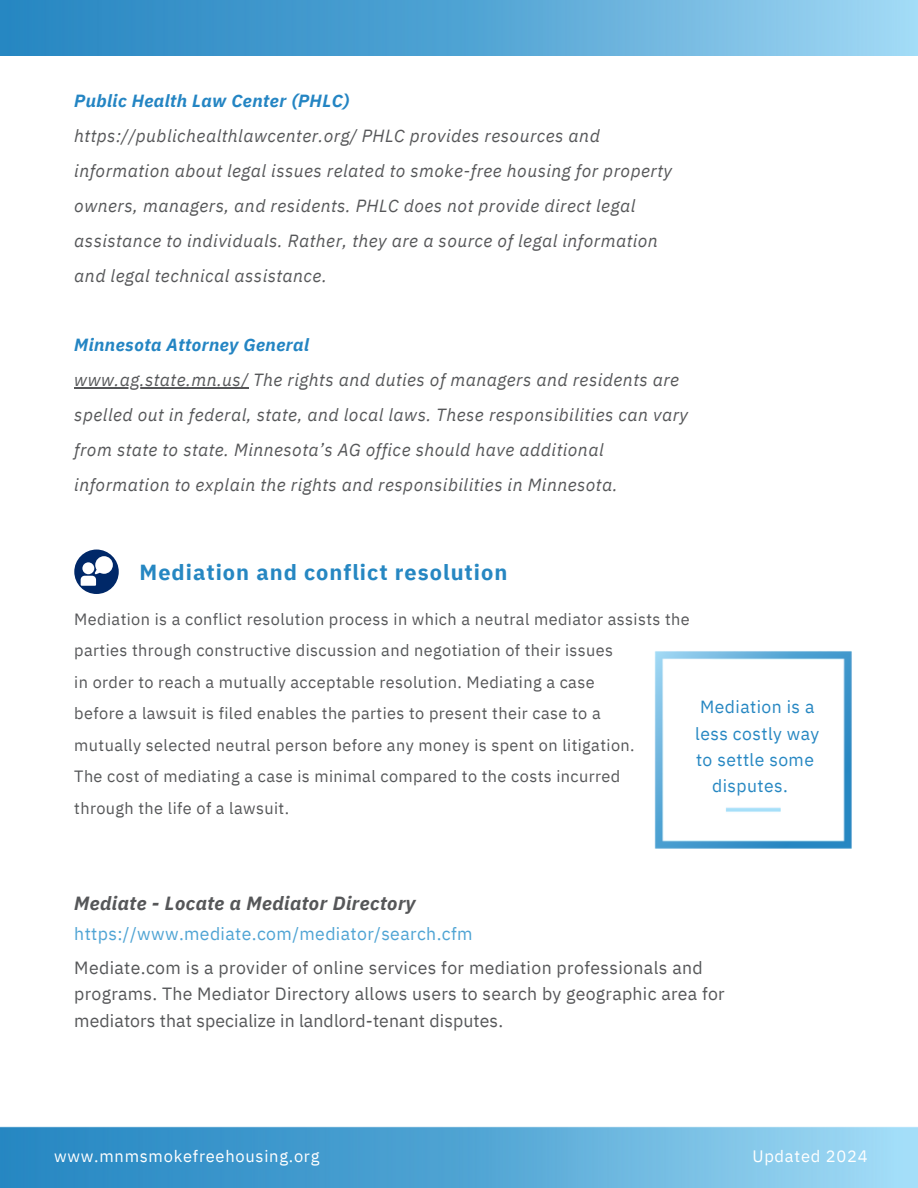
<style>
.page{position:relative;width:918px;height:1188px;background:#fff}
.page>*{position:absolute;margin:0;border:0;box-sizing:border-box;transform-origin:0 0}
.t1{font:700 21.75px "IBM Plex Sans";letter-spacing:.045em;color:#2687c2}
.t2{font:italic 700 19.05px "IBM Plex Sans";letter-spacing:.025em;color:#565759}
.t3{font:17.7px/33.6px "IBM Plex Sans";letter-spacing:.015em;color:#565759}
.t4{font:italic 17.55px/34.8px "IBM Plex Sans";letter-spacing:.025em;color:#565759}
.t5{font:italic 700 17.55px "IBM Plex Sans";letter-spacing:.025em;color:#2485c3}
.t6{font:17.55px/26.4px "IBM Plex Sans";letter-spacing:.025em;color:#2687c2}
.t7{font:16.5px "IBM Plex Sans";letter-spacing:.045em;color:#fff}
.t8{font:16.35px/31.5px "IBM Plex Sans";letter-spacing:.025em;color:#565759}
.s1{color:#4fa4d4}
</style>
<div class="page">
<img style="left:0;top:1126px;width:918px;height:62px">
<img style="left:0;top:0;width:918px;height:55px">
<hr style="left:74px;top:387px;width:174px;height:2px;background:#565759">
<img style="left:654px;top:651px;width:198px;height:198px">
<div style="left:74px;top:550px;width:45px;height:44px;background:#002868;border-radius:50%"></div>
<svg style="left:81px;top:556px;width:32px;height:29px"></svg>
<h1 class="t5" style="left:74px;top:89px;width:277px">Public Health Law Center (PHLC)</h1>
<p class="t4" style="left:74px;top:118px;width:599px">https://publichealthlawcenter.org/ PHLC provides resources and information about legal issues related to smoke-free housing for property owners, managers, and residents. PHLC does not provide direct legal assistance to individuals. Rather, they are a source of legal information and legal technical assistance.</p>
<p class="t5" style="left:74px;top:333px;width:236px">Minnesota Attorney General</p>
<p class="t4" style="left:74px;top:362px;width:615px">www.ag.state.mn.us/ The rights and duties of managers and residents are spelled out in federal, state, and local laws. These responsibilities can vary from state to state. Minnesota’s AG office should have additional information to explain the rights and responsibilities in Minnesota.</p>
<p class="t1" style="left:140px;top:557px;width:369px">Mediation and conflict resolution</p>
<p class="t8" style="left:74px;top:603px;width:617px">Mediation is a conflict resolution process in which a neutral mediator assists the parties through constructive discussion and negotiation of their issues</p>
<p class="t8" style="left:74px;top:666px;width:522px">in order to reach a mutually acceptable resolution. Mediating a case</p>
<p class="t8" style="left:74px;top:698px;width:528px">before a lawsuit is filed enables the parties to present their case to a</p>
<p class="t8" style="left:74px;top:729px;width:562px">mutually selected neutral person before any money is spent on litigation.</p>
<p class="t8" style="left:74px;top:761px;width:548px">The cost of mediating a case is minimal compared to the costs incurred</p>
<p class="t8" style="left:74px;top:792px;width:216px">through the life of a lawsuit.</p>
<p class="t6" style="left:695px;top:694px;width:126px">Mediation is a less costly way to settle some</p>
<p class="t6" style="left:712px;top:773px;width:77px">disputes.</p>
<p class="t2" style="left:74px;top:890px;width:343px">Mediate - Locate a Mediator Directory</p>
<p class="t3" style="left:74px;top:917px;width:630px"><span class="s1">https://www.mediate.com/mediator/search.cfm<br></span>Mediate.com is a provider of online services for mediation professionals and</p>
<p class="t3" style="left:74px;top:977px;width:652px">programs. The Mediator Directory allows users to search by geographic area for</p>
<p class="t3" style="left:74px;top:1003px;width:430px">mediators that specialize in landlord-tenant disputes.</p>
<p class="t7" style="left:54px;top:1145px;width:267px">www mnmsmoichreein using.org</p>
<p class="t7" style="left:752px;top:1145px;width:115px">Updated 2019</p>
<p class="t7" style="left:54px;top:1145px;width:287px">smok.efreepublkefoushogproject.org</p>
<p class="t7" style="left:756px;top:1145px;width:28px">Cre</p>
<p class="t7" style="left:847px;top:1145px;width:22px">24</p>
</div>
